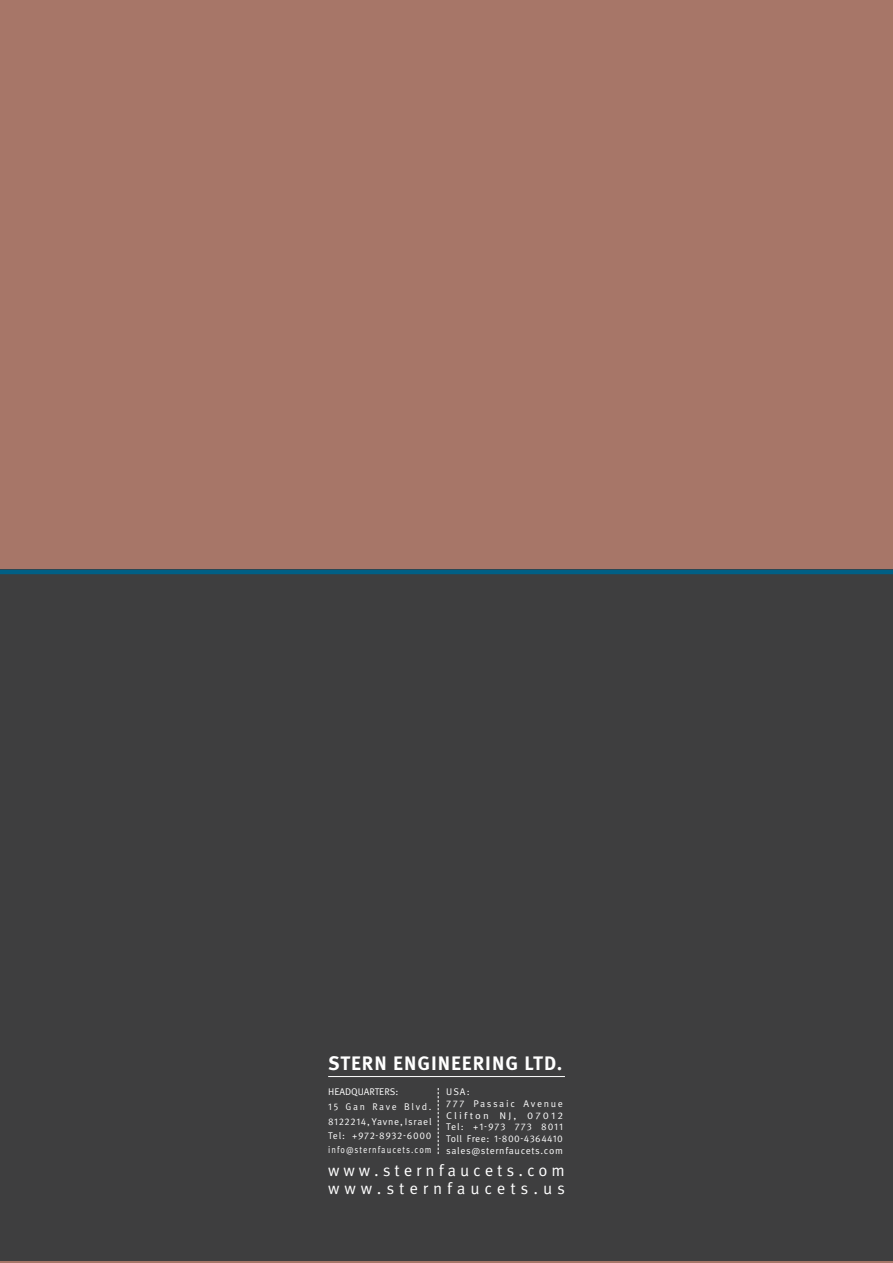
<style>
.page{position:relative;width:893px;height:1263px;background:#a77668}
.page>*{position:absolute;margin:0;border:0;box-sizing:border-box;transform-origin:0 0}
.t1{font:700 19.5px "Meta Pro";letter-spacing:.05em;color:#fff}
.t2{font:16.5px/18px "Meta Pro Norm";letter-spacing:.24em;color:#fff}
.t3{font:9.75px/11.7px "Meta Pro Norm";letter-spacing:.08em;color:#fff}
</style>
<div class="page">
<div style="left:0;top:570px;width:893px;height:691px;background:#3e3e3f"></div>
<svg style="left:438px;top:1088px;width:1px;height:66px"></svg>
<hr style="left:328px;top:1076px;width:237px;height:1px;background:#fff">
<hr style="left:0;top:570px;width:893px;height:4px;background:#015f85">
<h1 class="t1" style="left:328px;top:1048px;width:236px">STERN ENGINEERING LTD.</h1>
<p class="t3" style="left:328px;top:1084px;width:105px;line-height:14.5px">HEADQUARTERS:<br>15 Gan Rave Blvd.<br>8122214, Yavne, Israel<br>Tel: +972-8932-6000 info@sternfaucets.com</p>
<p class="t3" style="left:446px;top:1085px;width:118px">USA:<br>777 Passaic Avenue<br>Clifton NJ, 07012<br>Tel: +1-973 773 8011<br>Toll Free: 1-800-4364410 sales@sternfaucets.com</p>
<h2 class="t2" style="left:328px;top:1161px;width:238px">www.sternfaucets.com www.sternfaucets.us</h2>
</div>
